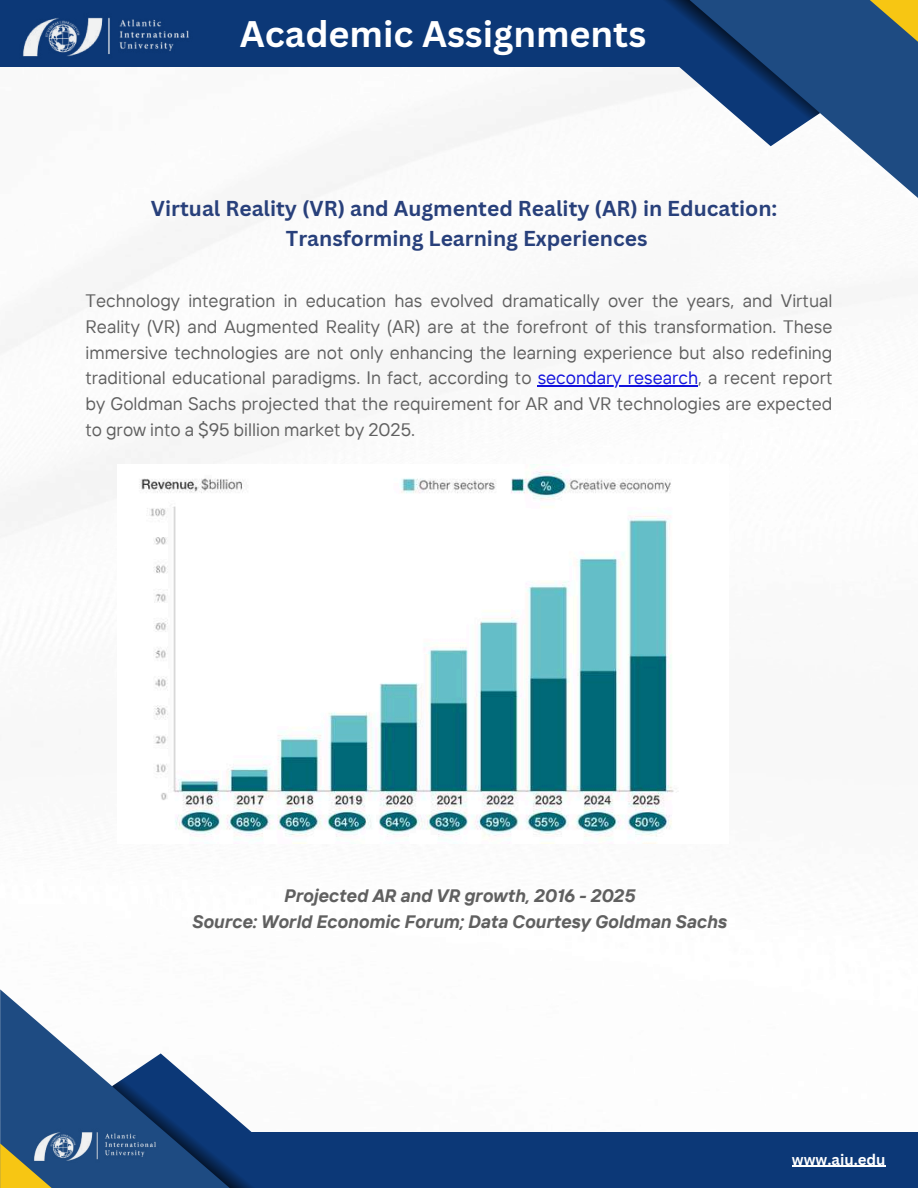
<style>
.page{position:relative;width:918px;height:1188px;background:#fff}
.page>*{position:absolute;margin:0;border:0;box-sizing:border-box;transform-origin:0 0}
.t1{font:700 36px "Canva Sans";color:#fff}
.t2{font:700 24px "Canva Sans";color:#fff}
.t3{font:700 21px/29.2px "Canva Sans";color:#28407b;text-align:center}
.t4{font:18px/25.8px "TT Interphases";color:#606060;text-align:justify}
.t5{font:italic 700 18px/25.8px "TT Interphases";color:#606060;text-align:center}
.t6{font:700 15px "Canva Sans";color:#fff}
.s1{color:#1112dd}
</style>
<div class="page">
<img style="left:0;top:66px;width:895px;height:471px">
<div style="left:0;top:0;width:699px;height:66px;background:#0c3877"></div>
<svg style="left:648px;top:0;width:270px;height:211px"></svg>
<svg style="left:828px;top:0;width:90px;height:55px;background:#4a646b"></svg>
<svg style="left:560px;top:0;width:260px;height:146px"></svg>
<img style="left:20px;top:17px;width:172px;height:50px">
<div style="left:175px;top:1132px;width:743px;height:56px;background:#0c3877"></div>
<svg style="left:0;top:989px;width:112px;height:199px;fill:#1e4b82"></svg>
<svg style="left:0;top:1143px;width:104px;height:45px;background:#757c55"></svg>
<svg style="left:112px;top:1053px;width:140px;height:135px"></svg>
<img style="left:31px;top:1124px;width:127px;height:44px">
<img style="left:117px;top:464px;width:611px;height:380px">
<hr style="left:538px;top:386px;width:160px;height:1px;background:#1112dd">
<hr style="left:792px;top:1166px;width:94px;height:1px;background:#fff">
<h2 class="t2" style="left:331px;top:8px;width:296px">AIU Student Publications</h2>
<h1 class="t1" style="left:240px;top:9px;width:408px">Academic Assignments</h1>
<p class="t3" style="left:151px;top:194px;width:628px">Virtual Reality (VR) and Augmented Reality (AR) in Education:<br>Transforming Learning Experiences</p>
<p class="t4" style="left:85px;top:287px;width:749px">Technology integration in education has evolved dramatically over the years, and Virtual Reality (VR) and Augmented Reality (AR) are at the forefront of this transformation. These immersive technologies are not only enhancing the learning experience but also redefining traditional educational paradigms. In fact, according to <span class="s1">secondary research</span>, a recent report by Goldman Sachs projected that the requirement for AR and VR technologies are expected to grow into a $95 billion market by 2025.</p>
<p class="t5" style="left:191px;top:882px;width:537px">Projected AR and VR growth, 2016 - 2025<br>Source: World Economic Forum; Data Courtesy Goldman Sachs</p>
<p class="t6" style="left:792px;top:1149px;width:95px">www.aiu.edu</p>
</div>
